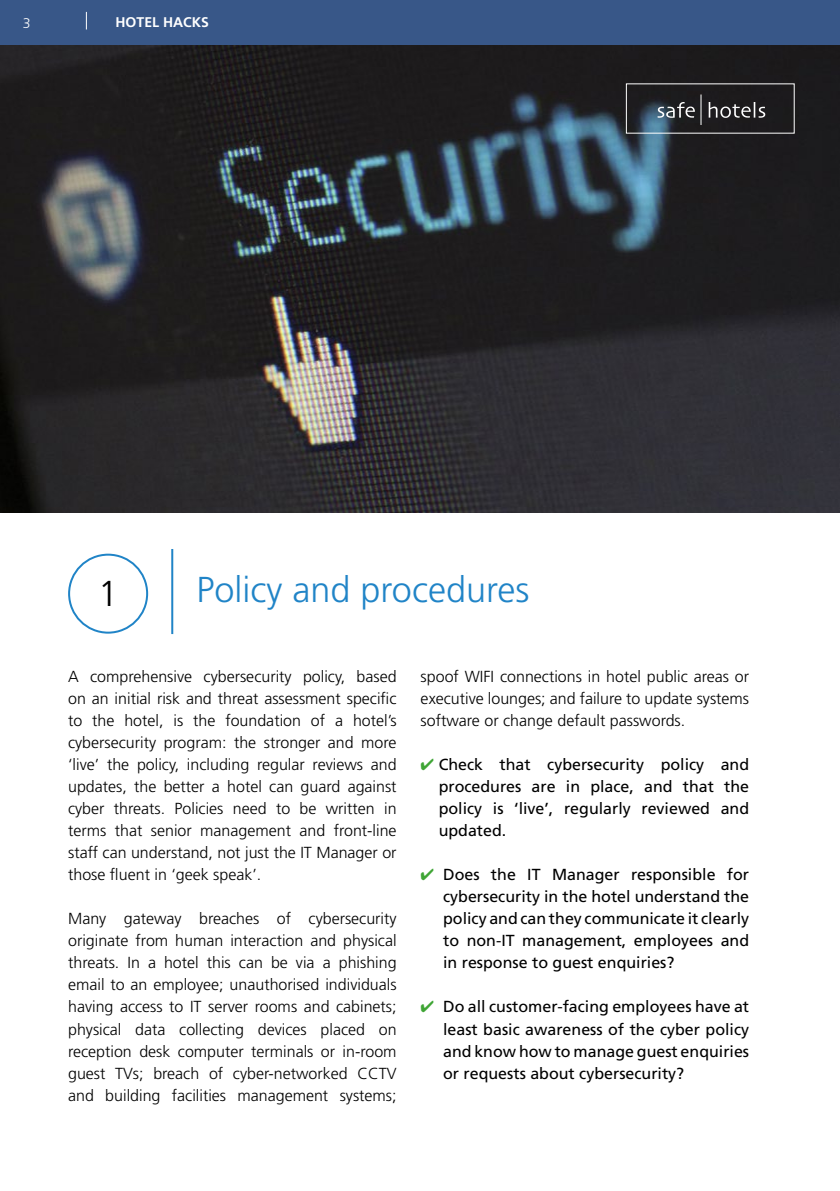
<style>
.page{position:relative;width:840px;height:1191px;background:#fff}
.page>*{position:absolute;margin:0;border:0;box-sizing:border-box;transform-origin:0 0}
.t1{font:300 36px "Frutiger";color:#2084c7}
.t2{font:300 36px "Frutiger";color:#000}
.t3{font:300 16px/22px "Frutiger";color:#000;text-align:justify}
.t4{font:16px/22px "Frutiger";color:#000;text-align:justify}
.t5{font:700 14px "Frutiger";color:#fff}
.t6{font:300 14px "Frutiger";color:#fff}
.s1{color:#3fa535}
</style>
<div class="page">
<div style="left:0;top:0;width:839px;height:45px;background:#385788"></div>
<svg style="left:86px;top:12px;width:1px;height:17px"></svg>
<hr style="left:171px;top:549px;width:2px;height:85px;background:#2084c7">
<div style="left:68px;top:553px;width:80px;height:80px;border:2px solid #2084c7;border-radius:50%"></div>
<img style="left:0;top:45px;width:839px;height:468px">
<svg style="left:657px;top:102px;width:37px;height:16px"></svg>
<svg style="left:708px;top:102px;width:56px;height:16px"></svg>
<hr style="left:700px;top:94px;width:1px;height:31px;background:#fff">
<p class="t6" style="left:23px;top:15px;width:9px">3</p>
<p class="t5" style="left:115px;top:14px;width:95px">HOTEL HACKS</p>
<h1 class="t2" style="left:98px;top:573px;width:22px">1</h1>
<h1 class="t1" style="left:196px;top:569px;width:334px">Policy and procedures</h1>
<p class="t3" style="left:68px;top:666px;width:330px">A comprehensive cybersecurity policy, based on an initial risk and threat assessment specific to the hotel, is the foundation of a hotel’s cybersecurity program: the stronger and more ‘live’ the policy, including regular reviews and updates, the better a hotel can guard against cyber threats. Policies need to be written in terms that senior management and front-line staff can understand, not just the IT Manager or those fluent in ‘geek speak’.</p>
<p class="t3" style="left:68px;top:908px;width:330px">Many gateway breaches of cybersecurity originate from human interaction and physical threats. In a hotel this can be via a phishing email to an employee; unauthorised individuals having access to IT server rooms and cabinets; physical data collecting devices placed on reception desk computer terminals or in-room guest TVs; breach of cyber-networked CCTV and building facilities management systems;</p>
<p class="t3" style="left:420px;top:666px;width:330px">spoof WIFI connections in hotel public areas or executive lounges; and failure to update systems software or change default passwords.</p>
<p class="t4" style="left:438px;top:754px;width:312px;text-indent:-18px"><span class="s1">✔</span> Check that cybersecurity policy and procedures are in place, and that the policy is ‘live’, regularly reviewed and updated.</p>
<p class="t4" style="left:443px;top:864px;width:307px;text-indent:-22px"><span class="s1">✔</span> Does the IT Manager responsible for cybersecurity in the hotel understand the policy and can they communicate it clearly to non-IT management, employees and in response to guest enquiries?</p>
<p class="t4" style="left:443px;top:996px;width:307px;text-indent:-22px"><span class="s1">✔</span> Do all customer-facing employees have at least basic awareness of the cyber policy and know how to manage guest enquiries or requests about cybersecurity?</p>
</div>
